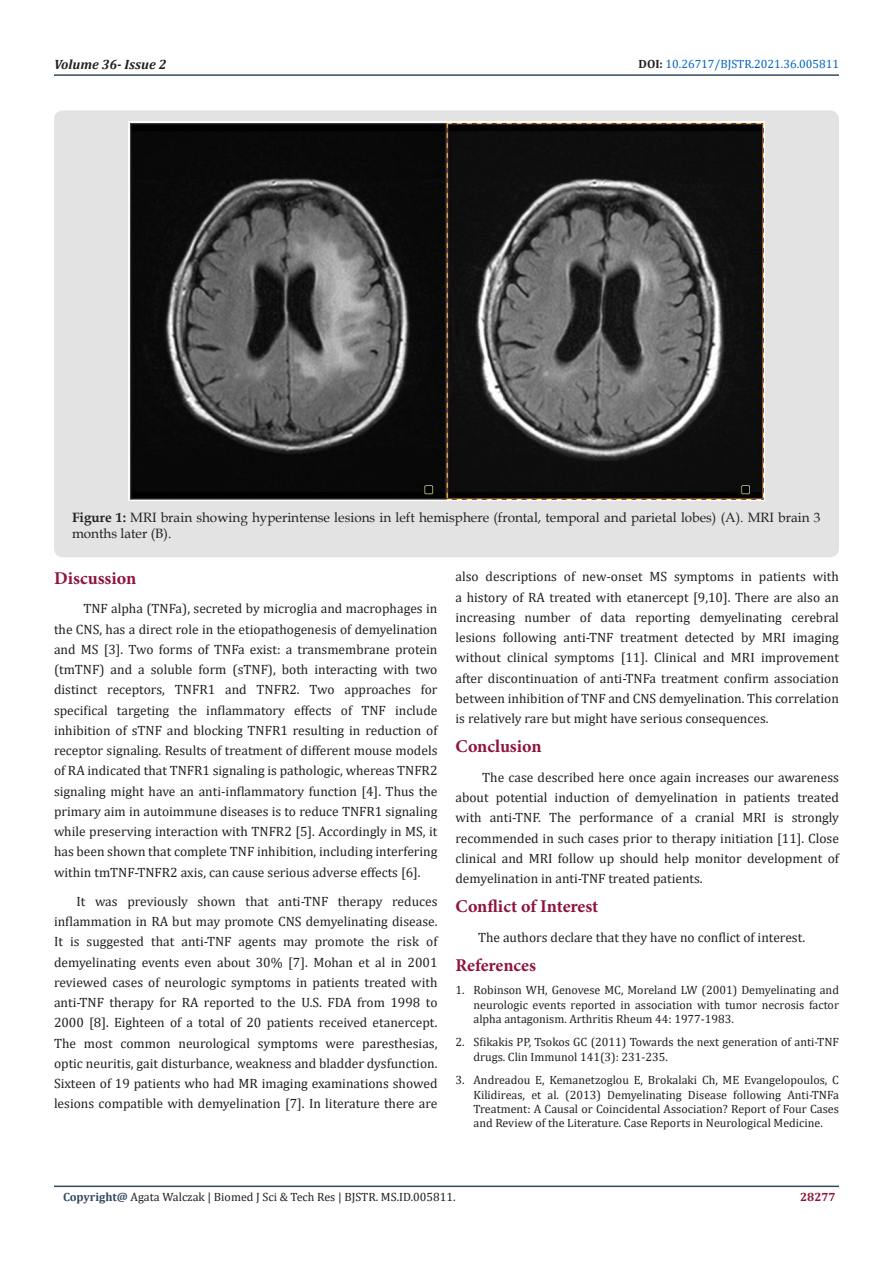
<style>
.page{position:relative;width:893px;height:1263px;background:#fff}
.page>*{position:absolute;margin:0;border:0;box-sizing:border-box;transform-origin:0 0}
.t1{font:700 18px "Minion Pro";color:#8f133a}
.t2{font:13.5px/20.2px "Cambria";color:#231f20;text-align:justify}
.t3{font:13.5px/16.2px "Book Antiqua";color:#231f20}
.t4{font:italic 700 13.5px "Cambria";color:#231f20}
.t5{font:12px/14.4px "Cambria";color:#231f20;text-align:justify}
.t6{font:12px "Cambria";color:#0563c1}
.t7{font:700 12px "Cambria";color:#8f133a}
.s1{font-weight:700;color:#231f20}
.s2{font-weight:700}
.s3{font-weight:700;color:#34495e}
</style>
<div class="page">
<hr style="left:54px;top:1185px;width:785px;height:2px;background:#34495e">
<hr style="left:54px;top:74px;width:785px;height:2px;background:#34495e">
<div style="left:54px;top:110px;width:785px;height:447px;background:#e3e3e3;border-radius:9px"></div>
<img style="left:129px;top:121px;width:635px;height:379px">
<p class="t4" style="left:54px;top:55px;width:114px">Volume 36- Issue 2</p>
<p class="t6" style="left:639px;top:57px;width:202px"><span class="s1">DOI:</span> 10.26717/BJSTR.2021.36.005811</p>
<p class="t3" style="left:72px;top:509px;width:750px"><span class="s2">Figure 1:</span> MRI brain showing hyperintense lesions in left hemisphere (frontal, temporal and parietal lobes) (A). MRI brain 3 months later (B).</p>
<p class="t1" style="left:54px;top:566px;width:84px">Discussion</p>
<p class="t2" style="left:54px;top:598px;width:385px;text-indent:29px">TNF alpha (TNFa), secreted by microglia and macrophages in the CNS, has a direct role in the etiopathogenesis of demyelination and MS [3]. Two forms of TNFa exist: a transmembrane protein (tmTNF) and a soluble form (sTNF), both interacting with two distinct receptors, TNFR1 and TNFR2. Two approaches for specifical targeting the inflammatory effects of TNF include inhibition of sTNF and blocking TNFR1 resulting in reduction of receptor signaling. Results of treatment of different mouse models of RA indicated that TNFR1 signaling is pathologic, whereas TNFR2 signaling might have an anti-inflammatory function [4]. Thus the primary aim in autoimmune diseases is to reduce TNFR1 signaling while preserving interaction with TNFR2 [5]. Accordingly in MS, it has been shown that complete TNF inhibition, including interfering within tmTNF-TNFR2 axis, can cause serious adverse effects [6].</p>
<p class="t2" style="left:54px;top:891px;width:385px;text-indent:22px">It was previously shown that anti-TNF therapy reduces inflammation in RA but may promote CNS demyelinating disease.<br>It is suggested that anti-TNF agents may promote the risk of demyelinating events even about 30% [7]. Mohan et al in 2001 reviewed cases of neurologic symptoms in patients treated with anti-TNF therapy for RA reported to the U.S. FDA from 1998 to 2000 [8]. Eighteen of a total of 20 patients received etanercept.<br>The most common neurological symptoms were paresthesias, optic neuritis, gait disturbance, weakness and bladder dysfunction.<br>Sixteen of 19 patients who had MR imaging examinations showed lesions compatible with demyelination [7]. In literature there are</p>
<p class="t2" style="left:455px;top:567px;width:385px">also descriptions of new-onset MS symptoms in patients with a history of RA treated with etanercept [9,10]. There are also an increasing number of data reporting demyelinating cerebral lesions following anti-TNF treatment detected by MRI imaging without clinical symptoms [11]. Clinical and MRI improvement after discontinuation of anti-TNFa treatment confirm association between inhibition of TNF and CNS demyelination. This correlation is relatively rare but might have serious consequences.</p>
<p class="t1" style="left:455px;top:734px;width:88px">Conclusion</p>
<p class="t2" style="left:455px;top:767px;width:385px;text-indent:27px">The case described here once again increases our awareness about potential induction of demyelination in patients treated with anti-TNF. The performance of a cranial MRI is strongly recommended in such cases prior to therapy initiation [11]. Close clinical and MRI follow up should help monitor development of demyelination in anti-TNF treated patients.</p>
<p class="t1" style="left:455px;top:894px;width:144px">Conflict of Interest</p>
<p class="t2" style="left:478px;top:927px;width:329px">The authors declare that they have no conflict of interest.</p>
<p class="t1" style="left:455px;top:952px;width:82px">References</p>
<p class="t5" style="left:473px;top:983px;width:367px;text-indent:-18px">1. Robinson WH, Genovese MC, Moreland LW (2001) Demyelinating and neurologic events reported in association with tumor necrosis factor alpha antagonism. Arthritis Rheum 44: 1977-1983.</p>
<p class="t5" style="left:473px;top:1035px;width:367px;text-indent:-18px">2. Sfikakis PP, Tsokos GC (2011) Towards the next generation of anti-TNF drugs. Clin Immunol 141(3): 231-235.</p>
<p class="t5" style="left:473px;top:1073px;width:367px;text-indent:-18px">3. Andreadou E, Kemanetzoglou E, Brokalaki Ch, ME Evangelopoulos, C Kilidireas, et al. (2013) Demyelinating Disease following Anti-TNFa Treatment: A Causal or Coincidental Association? Report of Four Cases and Review of the Literature. Case Reports in Neurological Medicine.</p>
<p class="t5" style="left:63px;top:1190px;width:394px"><span class="s3">Copyright@</span> Agata Walczak | Biomed J Sci &amp; Tech Res | BJSTR. MS.ID.005811.</p>
<p class="t7" style="left:800px;top:1188px;width:37px">28277</p>
</div>
